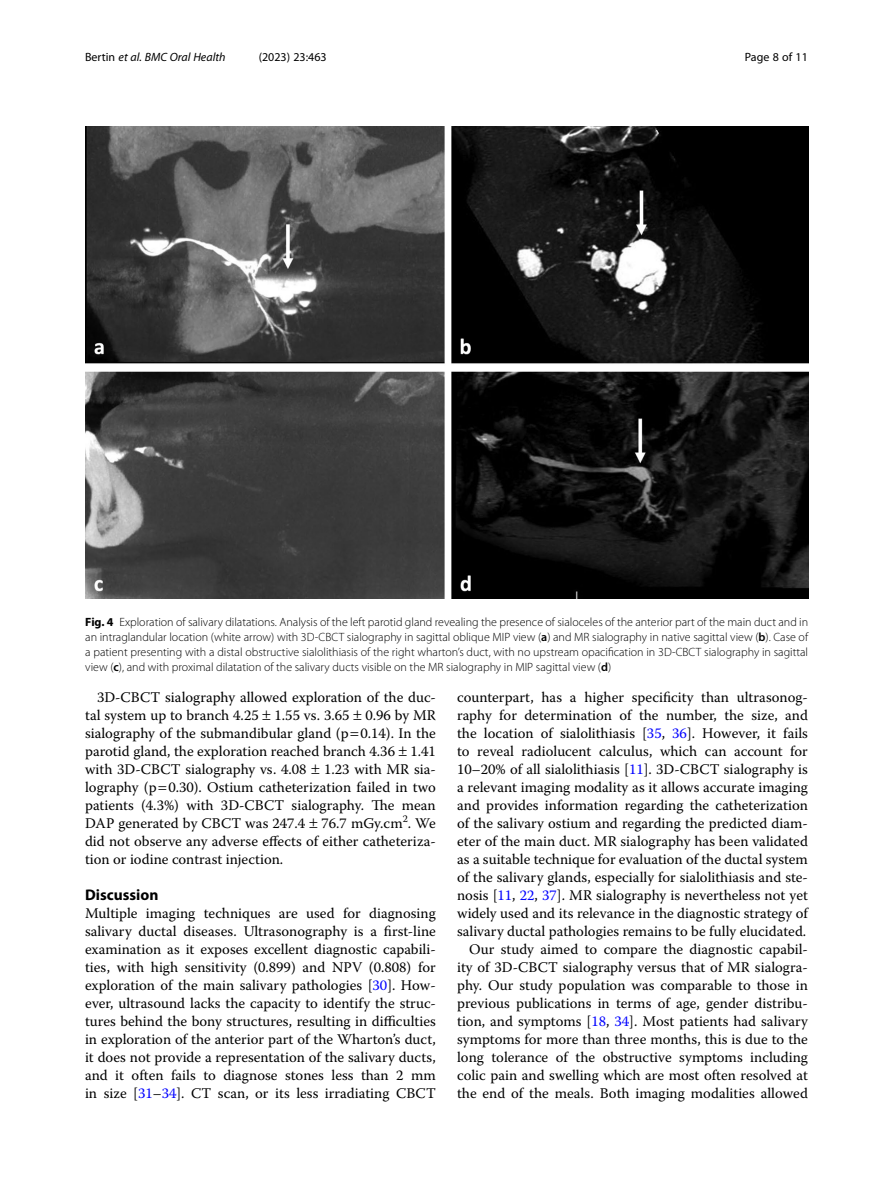
<style>
.page{position:relative;width:893px;height:1191px;background:#fff}
.page>*{position:absolute;margin:0;border:0;box-sizing:border-box;transform-origin:0 0}
.Head_1{font:700 15.45px "Myriad Pro";color:#000}
.Body_Text{font:14.7px/18px "Warnock Pro";color:#000;text-align:justify}
.Body_Text_Indent{font:14.7px/18px "Warnock Pro";color:#000;text-align:justify}
.Figure_Caption{font:300 12px/15px "Myriad Pro";color:#000;text-align:justify}
.t1{font:italic 12px "Myriad Pro";color:#000}
.t2{font:12px "Myriad Pro";color:#000}
.s1{font-style:normal}
.s2{font-weight:700}
.s3{font-weight:600}
.s4{color:#00f}
</style>
<div class="page">
<img style="left:85px;top:126px;width:723px;height:472px">
<p class="t1" style="left:85px;top:50px;width:142px"><span class="s1">Bertin</span> et al. BMC Oral Health</p>
<p class="t2" style="left:259px;top:50px;width:70px">(2023) 23:463</p>
<p class="t2" style="left:745px;top:50px;width:65px">Page 8 of 11</p>
<p class="Figure_Caption" style="left:85px;top:614px;width:724px"><span class="s2">Fig. 4</span> Exploration of salivary dilatations. Analysis of the left parotid gland revealing the presence of sialoceles of the anterior part of the main duct and in an intraglandular location (white arrow) with 3D-CBCT sialography in sagittal oblique MIP view (<span class="s3">a</span>) and MR sialography in native sagittal view (<span class="s3">b</span>). Case of a patient presenting with a distal obstructive sialolithiasis of the right wharton’s duct, with no upstream opacification in 3D-CBCT sialography in sagittal view (<span class="s3">c</span>), and with proximal dilatation of the salivary ducts visible on the MR sialography in MIP sagittal view (<span class="s3">d</span>)</p>
<p class="Body_Text_Indent" style="left:85px;top:688px;width:352px;text-indent:12px">3D-CBCT sialography allowed exploration of the duc&shy;tal system up to branch 4.25 1.55 vs. 3.65 0.96 by MR sialography of the submandibular gland (p 0.14). In the parotid gland, the exploration reached branch 4.36 1.41 with 3D-CBCT sialography vs. 4.08 1.23 with MR sia&shy;lography (p 0.30). Ostium catheterization failed in two patients (4.3%) with 3D-CBCT sialography. The mean DAP generated by CBCT was 247.4 76.7 mGy.cm<sup>2</sup>. We did not observe any adverse effects of either catheteriza&shy;tion or iodine contrast injection.</p>
<p class="Head_1" style="left:85px;top:885px;width:75px">Discussion</p>
<p class="Body_Text" style="left:85px;top:904px;width:352px">Multiple imaging techniques are used for diagnosing salivary ductal diseases. Ultrasonography is a first-line examination as it exposes excellent diagnostic capabili&shy;ties, with high sensitivity (0.899) and NPV (0.808) for exploration of the main salivary pathologies [<span class="s4">30</span>]. How&shy;ever, ultrasound lacks the capacity to identify the struc&shy;tures behind the bony structures, resulting in difficulties in exploration of the anterior part of the Wharton’s duct, it does not provide a representation of the salivary ducts, and it often fails to diagnose stones less than 2 mm in size [<span class="s4">31</span>–<span class="s4">34</span>]. CT scan, or its less irradiating CBCT</p>
<p class="Body_Text" style="left:457px;top:688px;width:352px">counterpart, has a higher specificity than ultrasonog&shy;raphy for determination of the number, the size, and the location of sialolithiasis [<span class="s4">35</span>, <span class="s4">36</span>]. However, it fails to reveal radiolucent calculus, which can account for 10–20% of all sialolithiasis [<span class="s4">11</span>]. 3D-CBCT sialography is a relevant imaging modality as it allows accurate imaging and provides information regarding the catheterization of the salivary ostium and regarding the predicted diam&shy;eter of the main duct. MR sialography has been validated as a suitable technique for evaluation of the ductal system of the salivary glands, especially for sialolithiasis and ste&shy;nosis [<span class="s4">11</span>, <span class="s4">22</span>, <span class="s4">37</span>]. MR sialography is nevertheless not yet widely used and its relevance in the diagnostic strategy of salivary ductal pathologies remains to be fully elucidated.</p>
<p class="Body_Text_Indent" style="left:457px;top:940px;width:352px;text-indent:12px">Our study aimed to compare the diagnostic capabil&shy;ity of 3D-CBCT sialography versus that of MR sialogra&shy;phy. Our study population was comparable to those in previous publications in terms of age, gender distribu&shy;tion, and symptoms [<span class="s4">18</span>, <span class="s4">34</span>]. Most patients had salivary symptoms for more than three months, this is due to the long tolerance of the obstructive symptoms including colic pain and swelling which are most often resolved at the end of the meals. Both imaging modalities allowed</p>
</div>
